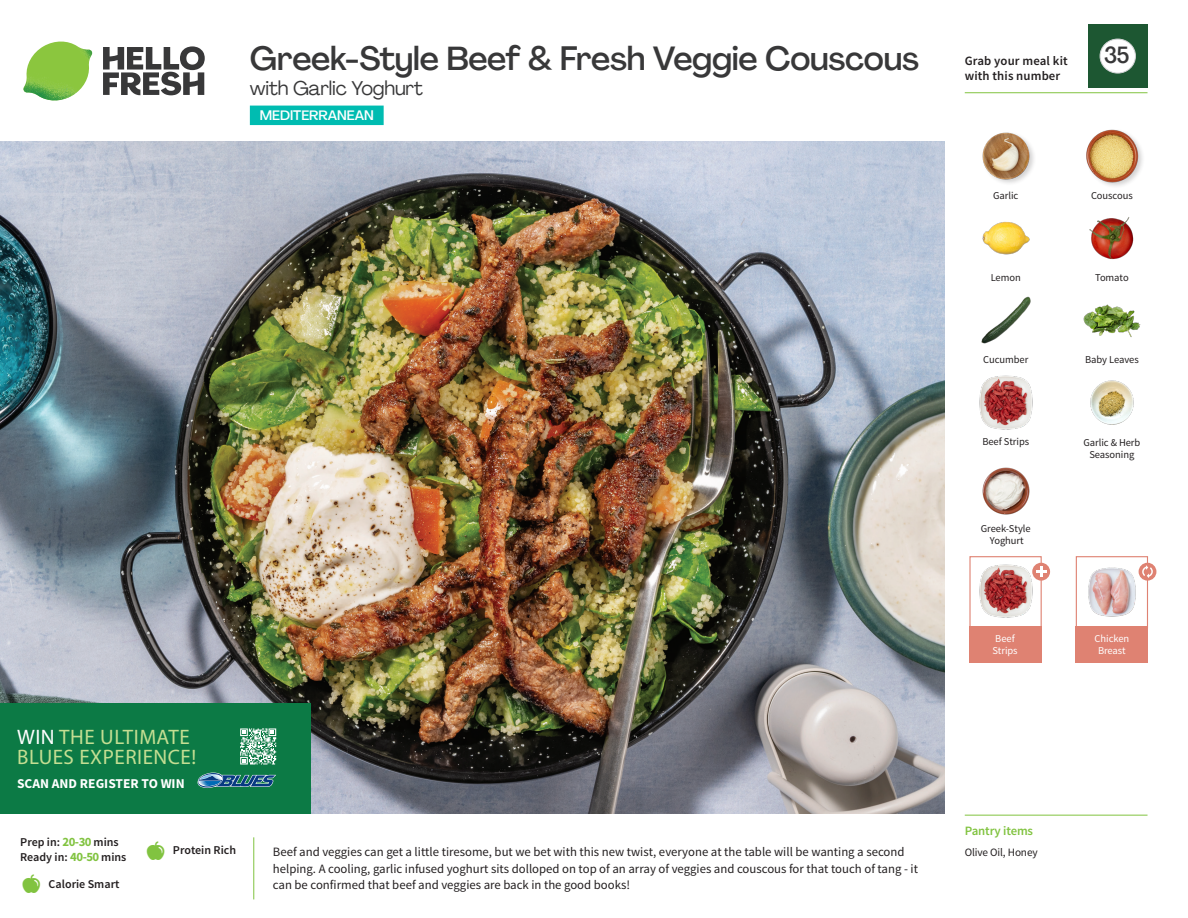
<style>
.page{position:relative;width:1188px;height:918px;background:#fff}
.page>*{position:absolute;margin:0;border:0;box-sizing:border-box;transform-origin:0 0}
._15_Titel_UK{font:500 33px "Agrandir";letter-spacing:-.01em;color:#383839}
._002_Label_Nr{font:500 22.8px "Agrandir";color:#383839;scale:.94 1}
.t1{font:21px/19.5px "Myriad Pro";letter-spacing:.025em;color:#c4de92}
._15_Titel_UK-2{font:19.5px "Agrandir";letter-spacing:-.01em;color:#383839}
.t2{font:700 13.5px "Source Sans Pro";color:#fff}
.t3{font:500 13.5px "Agrandir";color:#fff}
.Step_6_Text_AU{font:12.75px/16.5px "Source Sans Pro";color:#231f20}
.t4{font:600 12.75px/15px "Source Sans Pro";letter-spacing:.01em;color:#231f20}
._04_Headers_Front{font:600 12.75px "Source Sans Pro";letter-spacing:-.01em;color:#81c340}
._04_Intro{font:600 12px "Source Sans Pro";color:#231f20}
._05_Pantry{font:11.25px "Source Sans Pro";letter-spacing:-.01em;color:#231f20}
._18_FRONT_ingredients{font:10.5px/12px "Source Sans Pro";letter-spacing:-.005em;color:#231f20;text-align:center}
._18_FRONT_ingredients-2{font:10.5px/12px "Source Sans Pro";letter-spacing:-.005em;color:#fff;text-align:center}
.s1{color:#fff}
.s2{font-weight:700;font-size:12.75px;color:#81c340}
</style>
<div class="page">
<svg style="left:103px;top:46px;width:102px;height:49px"></svg>
<img style="left:23px;top:42px;width:69px;height:59px">
<img style="left:0;top:142px;width:945px;height:672px">
<div style="left:0;top:703px;width:310px;height:111px;background:#0c7a45"></div>
<svg style="left:240px;top:728px;width:36px;height:36px"></svg>
<svg style="left:198px;top:773px;width:78px;height:15px"></svg>
<div style="left:250px;top:106px;width:134px;height:19px;background:#00bcb1"></div>
<div style="left:1076px;top:556px;width:72px;height:72px;border:1px solid #df8272"></div>
<div style="left:1076px;top:626px;width:72px;height:37px;background:#df8272"></div>
<div style="left:969px;top:626px;width:73px;height:37px;background:#df8272"></div>
<div style="left:969px;top:556px;width:73px;height:72px;border:1px solid #df8272"></div>
<img style="left:979px;top:564px;width:55px;height:54px">
<div style="left:1032px;top:563px;width:18px;height:18px;background:#df8272;border-radius:50%"></div>
<svg style="left:1036px;top:566px;width:10px;height:11px"></svg>
<img style="left:1083px;top:304px;width:58px;height:33px">
<img style="left:1090px;top:380px;width:44px;height:45px">
<img style="left:979px;top:375px;width:54px;height:55px">
<img style="left:982px;top:467px;width:48px;height:48px">
<img style="left:1088px;top:567px;width:48px;height:50px">
<img style="left:981px;top:296px;width:50px;height:48px">
<img style="left:982px;top:221px;width:48px;height:34px">
<img style="left:1089px;top:217px;width:45px;height:43px">
<img style="left:982px;top:132px;width:52px;height:51px">
<div style="left:1085px;top:128px;width:60px;height:61px;background:#231f20;opacity:.2"></div>
<img style="left:1085px;top:128px;width:55px;height:55px">
<div style="left:1139px;top:563px;width:17px;height:18px;background:#df8272;border-radius:50%"></div>
<svg style="left:1142px;top:565px;width:11px;height:13px"></svg>
<hr style="left:965px;top:815px;width:183px;height:1px;background:#81c340">
<hr style="left:965px;top:92px;width:183px;height:1px;background:#81c340">
<div style="left:1088px;top:24px;width:60px;height:64px;background:#1d5732"></div>
<div style="left:1100px;top:39px;width:35px;height:34px;background:#fff;border-radius:50%"></div>
<div style="left:1100px;top:39px;width:36px;height:34px;border:1px solid #d1d2d4;border-radius:50%"></div>
<p class="_15_Titel_UK" style="left:250px;top:38px;width:671px">Greek-Style Beef &amp; Fresh Veggie Couscous</p>
<p class="_15_Titel_UK-2" style="left:250px;top:76px;width:174px">with Garlic Yoghurt</p>
<p class="t3" style="left:260px;top:107px;width:116px">MEDITERRANEAN</p>
<p class="t1" style="left:17px;top:727px;width:181px"><span class="s1">WIN</span> THE ULTIMATE<br>BLUES EXPERIENCE!</p>
<p class="t2" style="left:17px;top:775px;width:169px">SCAN AND REGISTER TO WIN</p>
<p class="_04_Intro" style="left:20px;top:835px;width:100px">Prep in: <span class="s2">20-30</span> mins</p>
<p class="_04_Intro" style="left:20px;top:850px;width:108px">Ready in: <span class="s2">40-50</span> mins</p>
<p class="_04_Intro" style="left:49px;top:876px;width:72px">Calorie Smart</p>
<p class="_04_Intro" style="left:173px;top:843px;width:65px">Protein Rich</p>
<p class="Step_6_Text_AU" style="left:273px;top:844px;width:647px">Beef and veggies can get a little tiresome, but we bet with this new twist, everyone at the table will be wanting a second helping. A cooling, garlic infused yoghurt sits dolloped on top of an array of veggies and couscous for that touch of tang - it can be confirmed that beef and veggies are back in the good books!</p>
<p class="t4" style="left:965px;top:53px;width:104px">Grab your meal kit with this number</p>
<p class="_002_Label_Nr" style="left:1104px;top:41px;width:28px">35</p>
<p class="_18_FRONT_ingredients" style="left:993px;top:189px;width:27px">Garlic</p>
<p class="_18_FRONT_ingredients" style="left:1091px;top:189px;width:43px">Couscous</p>
<p class="_18_FRONT_ingredients" style="left:991px;top:271px;width:32px">Lemon</p>
<p class="_18_FRONT_ingredients" style="left:1095px;top:271px;width:35px">Tomato</p>
<p class="_18_FRONT_ingredients" style="left:983px;top:354px;width:47px">Cucumber</p>
<p class="_18_FRONT_ingredients" style="left:1085px;top:354px;width:55px">Baby Leaves</p>
<p class="_18_FRONT_ingredients" style="left:982px;top:436px;width:48px">Beef Strips</p>
<p class="_18_FRONT_ingredients" style="left:981px;top:522px;width:51px">Greek-Style<br>Yoghurt</p>
<p class="_18_FRONT_ingredients-2" style="left:992px;top:633px;width:27px;text-align:left">Beef<br>Strips</p>
<p class="_18_FRONT_ingredients" style="left:1083px;top:437px;width:58px">Garlic &amp; Herb<br>Seasoning</p>
<p class="_18_FRONT_ingredients-2" style="left:1095px;top:633px;width:36px">Chicken<br>Breast</p>
<p class="_04_Headers_Front" style="left:965px;top:822px;width:70px">Pantry items</p>
<p class="_05_Pantry" style="left:965px;top:845px;width:75px">Olive Oil, Honey</p>
</div>
